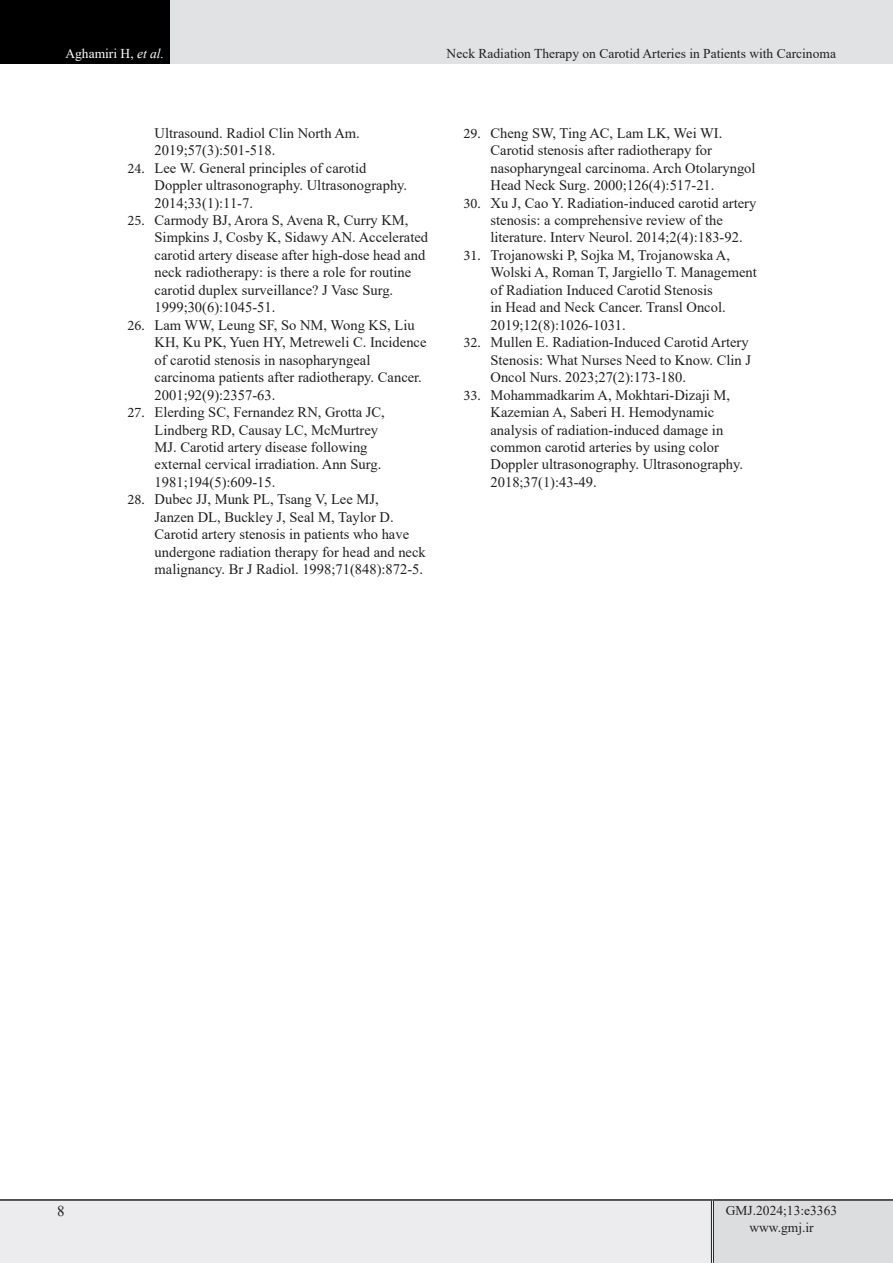
<style>
.page{position:relative;width:893px;height:1263px;background:#fff}
.page>*{position:absolute;margin:0;border:0;box-sizing:border-box;transform-origin:0 0}
.t1{font:15px "Times New Roman";color:#231f20}
.t2{font:14.55px/17.4px "Times New Roman";color:#231f20}
.lllllllllllllll{font:13.5px "Times New Roman";color:#231f20}
.t3{font:13.5px "Times New Roman";color:#fff}
.s1{font-style:italic}
.s2{font-family:"Minion Pro"}
</style>
<div class="page">
<div style="left:0;top:1200px;width:712px;height:63px;background:#ececee"></div>
<div style="left:712px;top:1200px;width:181px;height:63px;background:#dcdddf"></div>
<hr style="left:711px;top:1201px;width:3px;height:62px;background:#fff">
<hr style="left:711px;top:1201px;width:1px;height:62px;background:#231f20">
<hr style="left:713px;top:1201px;width:1px;height:62px;background:#231f20">
<hr style="left:0;top:1199px;width:712px;height:2px;background:#231f20">
<hr style="left:712px;top:1199px;width:181px;height:2px;background:#231f20">
<div style="left:0;top:0;width:170px;height:64px;background:#000"></div>
<div style="left:170px;top:0;width:723px;height:64px;background:#e1e2e4"></div>
<p class="t3" style="left:65px;top:44px;width:100px">Aghamiri H, <span class="s1">et al.</span></p>
<p class="lllllllllllllll" style="left:447px;top:44px;width:391px">Neck Radiation Therapy on Carotid Arteries in Patients with Carcinoma</p>
<p class="t2" style="left:155px;top:124px;width:207px">Ultrasound. Radiol Clin North Am.<br>2019;57(3):501-518.</p>
<p class="t2" style="left:155px;top:159px;width:254px;text-indent:-27px"><span class="s2">24.</span> Lee W. General principles of carotid<br>Doppler ultrasonography. Ultrasonography.<br>2014;33(1):11-7.</p>
<p class="t2" style="left:155px;top:211px;width:275px;text-indent:-27px"><span class="s2">25.</span> Carmody BJ, Arora S, Avena R, Curry KM, Simpkins J, Cosby K, Sidawy AN. Accelerated carotid artery disease after high-dose head and neck radiotherapy: is there a role for routine carotid duplex surveillance? J Vasc Surg.<br>1999;30(6):1045-51.</p>
<p class="t2" style="left:155px;top:316px;width:273px;text-indent:-27px"><span class="s2">26.</span> Lam WW, Leung SF, So NM, Wong KS, Liu KH, Ku PK, Yuen HY, Metreweli C. Incidence of carotid stenosis in nasopharyngeal carcinoma patients after radiotherapy. Cancer.<br>2001;92(9):2357-63.</p>
<p class="t2" style="left:155px;top:403px;width:232px;text-indent:-27px"><span class="s2">27.</span> Elerding SC, Fernandez RN, Grotta JC, Lindberg RD, Causay LC, McMurtrey MJ. Carotid artery disease following external cervical irradiation. Ann Surg.<br>1981;194(5):609-15.</p>
<p class="t2" style="left:155px;top:490px;width:273px;text-indent:-27px"><span class="s2">28.</span> Dubec JJ, Munk PL, Tsang V, Lee MJ,<br>Janzen DL, Buckley J, Seal M, Taylor D.<br>Carotid artery stenosis in patients who have undergone radiation therapy for head and neck malignancy. Br J Radiol. 1998;71(848):872-5.</p>
<p class="t2" style="left:490px;top:124px;width:267px;text-indent:-27px"><span class="s2">29.</span> Cheng SW, Ting AC, Lam LK, Wei WI.<br>Carotid stenosis after radiotherapy for nasopharyngeal carcinoma. Arch Otolaryngol Head Neck Surg. 2000;126(4):517-21.</p>
<p class="t2" style="left:490px;top:193px;width:267px;text-indent:-27px"><span class="s2">30.</span> Xu J, Cao Y. Radiation-induced carotid artery stenosis: a comprehensive review of the literature. Interv Neurol. 2014;2(4):183-92.</p>
<p class="t2" style="left:490px;top:246px;width:268px;text-indent:-27px"><span class="s2">31.</span> Trojanowski P, Sojka M, Trojanowska A, Wolski A, Roman T, Jargiello T. Management of Radiation Induced Carotid Stenosis<br>in Head and Neck Cancer. Transl Oncol.<br>2019;12(8):1026-1031.</p>
<p class="t2" style="left:490px;top:333px;width:262px;text-indent:-27px"><span class="s2">32.</span> Mullen E. Radiation-Induced Carotid Artery<br>Stenosis: What Nurses Need to Know. Clin J<br>Oncol Nurs. 2023;27(2):173-180.</p>
<p class="t2" style="left:490px;top:386px;width:254px;text-indent:-27px"><span class="s2">33.</span> Mohammadkarim A, Mokhtari-Dizaji M, Kazemian A, Saberi H. Hemodynamic analysis of radiation-induced damage in common carotid arteries by using color Doppler ultrasonography. Ultrasonography.<br>2018;37(1):43-49.</p>
<p class="t1" style="left:57px;top:1201px;width:9px">8</p>
<p class="lllllllllllllll" style="left:726px;top:1201px;width:113px">GMJ.2024;13:e3363</p>
<p class="lllllllllllllll" style="left:749px;top:1217px;width:66px">www.gmj.ir</p>
</div>
